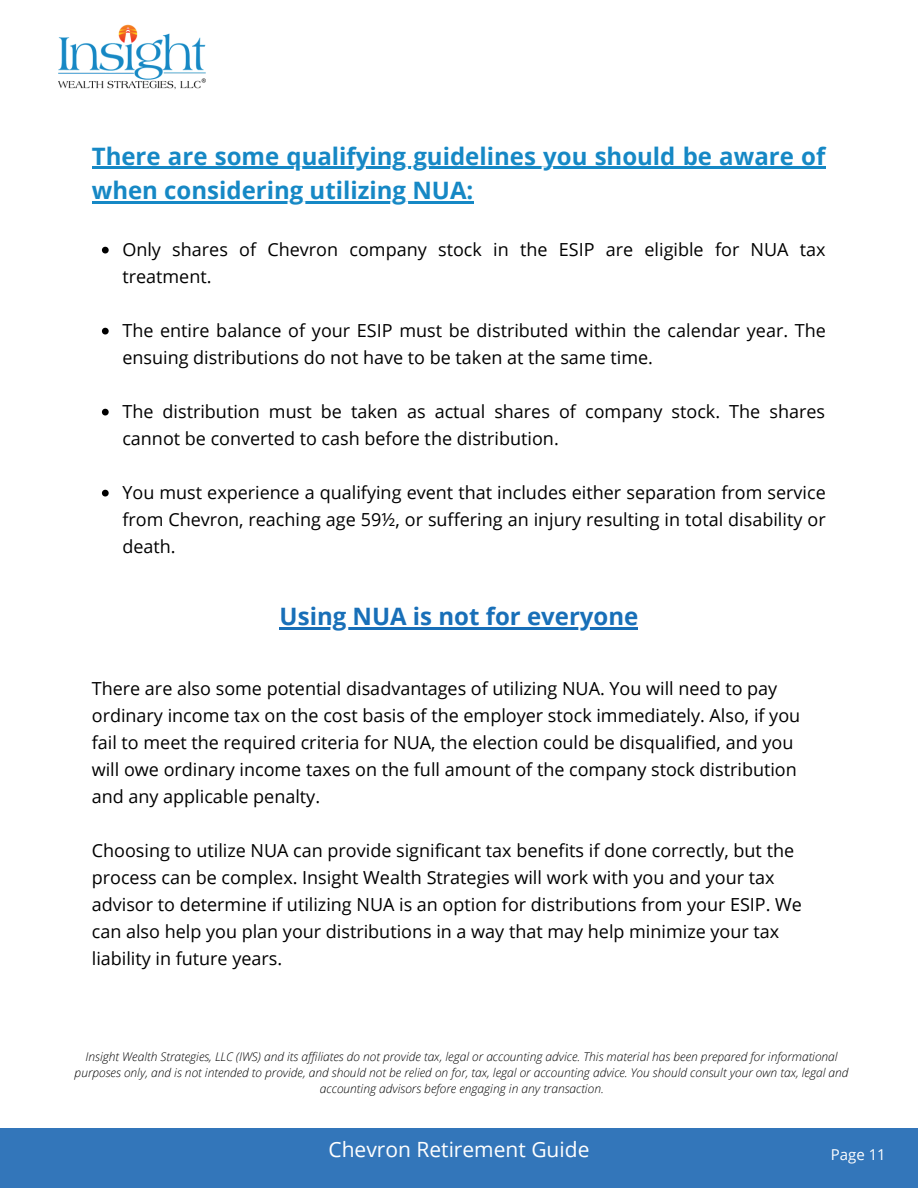
<style>
.page{position:relative;width:918px;height:1188px;background:#fff}
.page>*{position:absolute;margin:0;border:0;box-sizing:border-box;transform-origin:0 0}
.t1{font:700 24px/34.8px "Open Sans";color:#1688c5}
.t2{font:700 24px "Open Sans";color:#186fb8}
.t3{font:21px "Open Sans";color:#fff}
.t4{font:18px/27px "Open Sans";color:#000}
.t5{font:15px "Open Sans";color:#fff}
.t6{font:italic 300 12px/16px "Open Sans";color:#000;text-align:center}
</style>
<div class="page">
<div style="left:0;top:1129px;width:918px;height:59px;background:#3376ba"></div>
<svg style="left:102px;top:247px;width:7px;height:6px"></svg>
<svg style="left:102px;top:328px;width:7px;height:6px"></svg>
<svg style="left:102px;top:409px;width:7px;height:6px"></svg>
<svg style="left:102px;top:490px;width:7px;height:6px"></svg>
<hr style="left:92px;top:167px;width:733px;height:2px;background:#1688c5">
<hr style="left:92px;top:202px;width:381px;height:2px;background:#1688c5">
<hr style="left:280px;top:628px;width:358px;height:2px;background:#186fb8">
<img style="left:58px;top:24px;width:148px;height:66px">
<p class="t1" style="left:92px;top:138px;width:735px">There are some qualifying guidelines you should be aware of when considering utilizing NUA:</p>
<p class="t4" style="left:122px;top:235px;width:705px">Only shares of Chevron company stock in the ESIP are eligible for NUA tax treatment.</p>
<p class="t4" style="left:122px;top:316px;width:705px">The entire balance of your ESIP must be distributed within the calendar year. The ensuing distributions do not have to be taken at the same time.</p>
<p class="t4" style="left:122px;top:397px;width:704px">The distribution must be taken as actual shares of company stock. The shares cannot be converted to cash before the distribution.</p>
<p class="t4" style="left:122px;top:478px;width:705px;text-align:justify">You must experience a qualifying event that includes either separation from service from Chevron, reaching age 59½, or suffering an injury resulting in total disability or death.</p>
<p class="t2" style="left:280px;top:600px;width:360px">Using NUA is not for everyone</p>
<p class="t4" style="left:92px;top:675px;width:710px">There are also some potential disadvantages of utilizing NUA. You will need to pay ordinary income tax on the cost basis of the employer stock immediately. Also, if you fail to meet the required criteria for NUA, the election could be disqualified, and you will owe ordinary income taxes on the full amount of the company stock distribution and any applicable penalty.</p>
<p class="t4" style="left:92px;top:837px;width:712px">Choosing to utilize NUA can provide significant tax benefits if done correctly, but the process can be complex. Insight Wealth Strategies will work with you and your tax advisor to determine if utilizing NUA is an option for distributions from your ESIP. We can also help you plan your distributions in a way that may help minimize your tax liability in future years.</p>
<p class="t6" style="left:75px;top:1049px;width:775px">Insight Wealth Strategies, LLC (IWS) and its affiliates do not provide tax, legal or accounting advice. This material has been prepared for informational purposes only, and is not intended to provide, and should not be relied on for, tax, legal or accounting advice. You should consult your own tax, legal and accounting advisors before engaging in any transaction.</p>
<p class="t3" style="left:329px;top:1135px;width:262px">Chevron Retirement Guide</p>
<p class="t5" style="left:831px;top:1144px;width:57px">Page 11</p>
</div>
